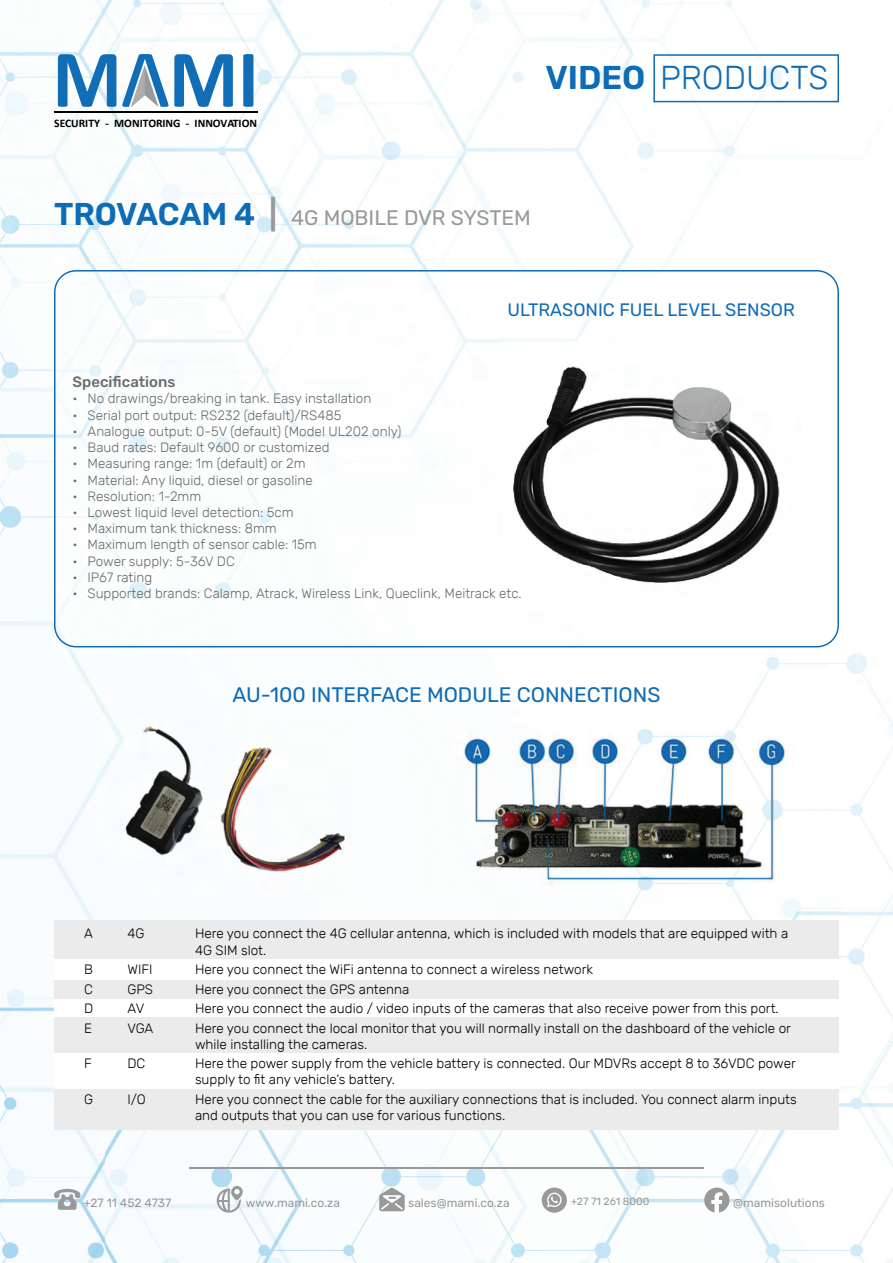
<style>
.page{position:relative;width:893px;height:1263px;background:#fff}
.page>*{position:absolute;margin:0;border:0;box-sizing:border-box;transform-origin:0 0}
.t1{font:300 33px "Rubik";color:#0e6cb6}
.t2{font:21px "Rubik";color:#0e6cb6}
.t3{font:21px "Rubik";color:#999}
.t4{font:18px "Rubik";color:#126db7}
.t5{font:500 15px "Rubik";color:#6b6b6b}
.t6{font:300 13.5px/16.2px "Rubik";color:#000}
.t7{font:300 13.5px "Rubik";color:#6b6b6b}
.t8{font:12px "Rubik";color:#999}
.t9{font:700 11.55px "Calibri";color:#000}
.t10{font:10.5px "Rubik";color:#999}
.s1{font-weight:600}
.s2{font-weight:600;font-size:31.5px;color:#0e6cb6}
.s3{font-weight:600;font-size:31.5px}
</style>
<div class="page">
<img style="left:0;top:0;width:839px;height:263px">
<img style="left:788px;top:647px;width:105px;height:89px">
<img style="left:841px;top:748px;width:52px;height:515px">
<img style="left:368px;top:886px;width:473px;height:219px">
<img style="left:105px;top:1105px;width:736px;height:158px">
<img style="left:0;top:263px;width:624px;height:47px">
<img style="left:263px;top:647px;width:525px;height:83px">
<img style="left:65px;top:647px;width:198px;height:68px">
<img style="left:0;top:352px;width:54px;height:274px">
<img style="left:0;top:777px;width:105px;height:486px">
<div style="left:54px;top:1089px;width:785px;height:40px;background:#ebebeb"></div>
<div style="left:54px;top:1053px;width:785px;height:36px;background:#fff"></div>
<div style="left:54px;top:1017px;width:785px;height:36px;background:#ebebeb"></div>
<div style="left:54px;top:998px;width:785px;height:19px;background:#fff"></div>
<div style="left:54px;top:959px;width:785px;height:21px;background:#fff"></div>
<div style="left:54px;top:921px;width:785px;height:38px;background:#ebebeb"></div>
<svg style="left:653px;top:54px;width:186px;height:48px"></svg>
<svg style="left:58px;top:54px;width:58px;height:53px"></svg>
<svg style="left:243px;top:54px;width:11px;height:53px"></svg>
<hr style="left:54px;top:112px;width:203px;height:1px;background:#000">
<svg style="left:122px;top:54px;width:111px;height:53px"></svg>
<svg style="left:54px;top:1189px;width:27px;height:21px"></svg>
<svg style="left:217px;top:1186px;width:26px;height:27px"></svg>
<svg style="left:379px;top:1187px;width:26px;height:24px"></svg>
<div style="left:542px;top:1187px;width:25px;height:26px;background:#999;border-radius:50%"></div>
<svg style="left:547px;top:1192px;width:15px;height:15px"></svg>
<svg style="left:704px;top:1187px;width:25px;height:26px"></svg>
<hr style="left:189px;top:1167px;width:515px;height:1px;background:#999">
<svg style="left:54px;top:270px;width:785px;height:377px"></svg>
<img style="left:502px;top:337px;width:298px;height:274px">
<img style="left:97px;top:715px;width:306px;height:180px">
<img style="left:387px;top:730px;width:456px;height:156px">
<div style="left:54px;top:980px;width:785px;height:18px;background:#ebebeb"></div>
<p class="t9" style="left:54px;top:115px;width:204px">SECURITY - MONITORING - INNOVATION</p>
<h1 class="t1" style="left:545px;top:60px;width:285px"><span class="s1">VIDEO</span> PRODUCTS</h1>
<h2 class="t3" style="left:54px;top:206px;width:478px"><span class="s2">TROVACAM 4</span> <span class="s3">|</span> 4G MOBILE DVR SYSTEM</h2>
<h3 class="t4" style="left:507px;top:300px;width:289px">ULTRASONIC FUEL LEVEL SENSOR</h3>
<p class="t5" style="left:73px;top:373px;width:104px">Specifications</p>
<p class="t7" style="left:73px;top:391px;width:300px">• No drawings/breaking in tank. Easy installation</p>
<p class="t7" style="left:73px;top:407px;width:270px">• Serial port output: RS232 (default)/RS485</p>
<p class="t7" style="left:73px;top:424px;width:331px">• Analogue output: 0-5V (default) (Model UL202 only)</p>
<p class="t7" style="left:73px;top:440px;width:258px">• Baud rates: Default 9600 or customized</p>
<p class="t7" style="left:73px;top:456px;width:235px">• Measuring range: 1m (default) or 2m</p>
<p class="t7" style="left:73px;top:472px;width:242px">• Material: Any liquid, diesel or gasoline</p>
<p class="t7" style="left:73px;top:488px;width:130px">• Resolution: 1-2mm</p>
<p class="t7" style="left:73px;top:505px;width:223px">• Lowest liquid level detection: 5cm</p>
<p class="t7" style="left:73px;top:521px;width:206px">• Maximum tank thickness: 8mm</p>
<p class="t7" style="left:73px;top:537px;width:246px">• Maximum length of sensor cable: 15m</p>
<p class="t7" style="left:73px;top:553px;width:164px">• Power supply: 5-36V DC</p>
<p class="t7" style="left:73px;top:569px;width:81px">• IP67 rating</p>
<p class="t7" style="left:73px;top:586px;width:451px">• Supported brands: Calamp, Atrack, Wireless Link, Queclink, Meitrack etc.</p>
<h2 class="t2" style="left:232px;top:683px;width:430px">AU-100 INTERFACE MODULE CONNECTIONS</h2>
<p class="t6" style="left:84px;top:926px;width:10px">A</p>
<p class="t6" style="left:127px;top:926px;width:18px">4G</p>
<p class="t6" style="left:195px;top:926px;width:595px">Here you connect the 4G cellular antenna, which is included with models that are equipped with a<br>4G SIM slot.</p>
<p class="t6" style="left:84px;top:962px;width:10px">B</p>
<p class="t6" style="left:127px;top:962px;width:27px">WIFI</p>
<p class="t6" style="left:195px;top:962px;width:399px">Here you connect the WiFi antenna to connect a wireless network</p>
<p class="t6" style="left:84px;top:981px;width:10px">C</p>
<p class="t6" style="left:127px;top:981px;width:27px">GPS</p>
<p class="t6" style="left:195px;top:981px;width:216px">Here you connect the GPS antenna</p>
<p class="t6" style="left:84px;top:1001px;width:11px">D</p>
<p class="t6" style="left:127px;top:1001px;width:18px">AV</p>
<p class="t6" style="left:195px;top:1001px;width:585px">Here you connect the audio / video inputs of the cameras that also receive power from this port.</p>
<p class="t6" style="left:84px;top:1020px;width:9px">E</p>
<p class="t6" style="left:127px;top:1020px;width:27px">VGA</p>
<p class="t6" style="left:195px;top:1020px;width:597px">Here you connect the local monitor that you will normally install on the dashboard of the vehicle or while installing the cameras.</p>
<p class="t6" style="left:84px;top:1056px;width:9px">F</p>
<p class="t6" style="left:127px;top:1056px;width:19px">DC</p>
<p class="t6" style="left:195px;top:1056px;width:602px">Here the power supply from the vehicle battery is connected. Our MDVRs accept 8 to 36VDC power supply to fit any vehicle’s battery.</p>
<p class="t6" style="left:84px;top:1091px;width:10px">G</p>
<p class="t6" style="left:127px;top:1091px;width:20px">I/O</p>
<p class="t6" style="left:195px;top:1091px;width:603px">Here you connect the cable for the auxiliary connections that is included. You connect alarm inputs and outputs that you can use for various functions.</p>
<p class="t8" style="left:83px;top:1196px;width:89px">+27 11 452 4737</p>
<p class="t8" style="left:246px;top:1196px;width:96px">www.mami.co.za</p>
<p class="t8" style="left:408px;top:1196px;width:103px">sales@mami.co.za</p>
<p class="t10" style="left:571px;top:1196px;width:80px">+27 71 261 8000</p>
<p class="t8" style="left:733px;top:1196px;width:93px">@mamisolutions</p>
</div>
